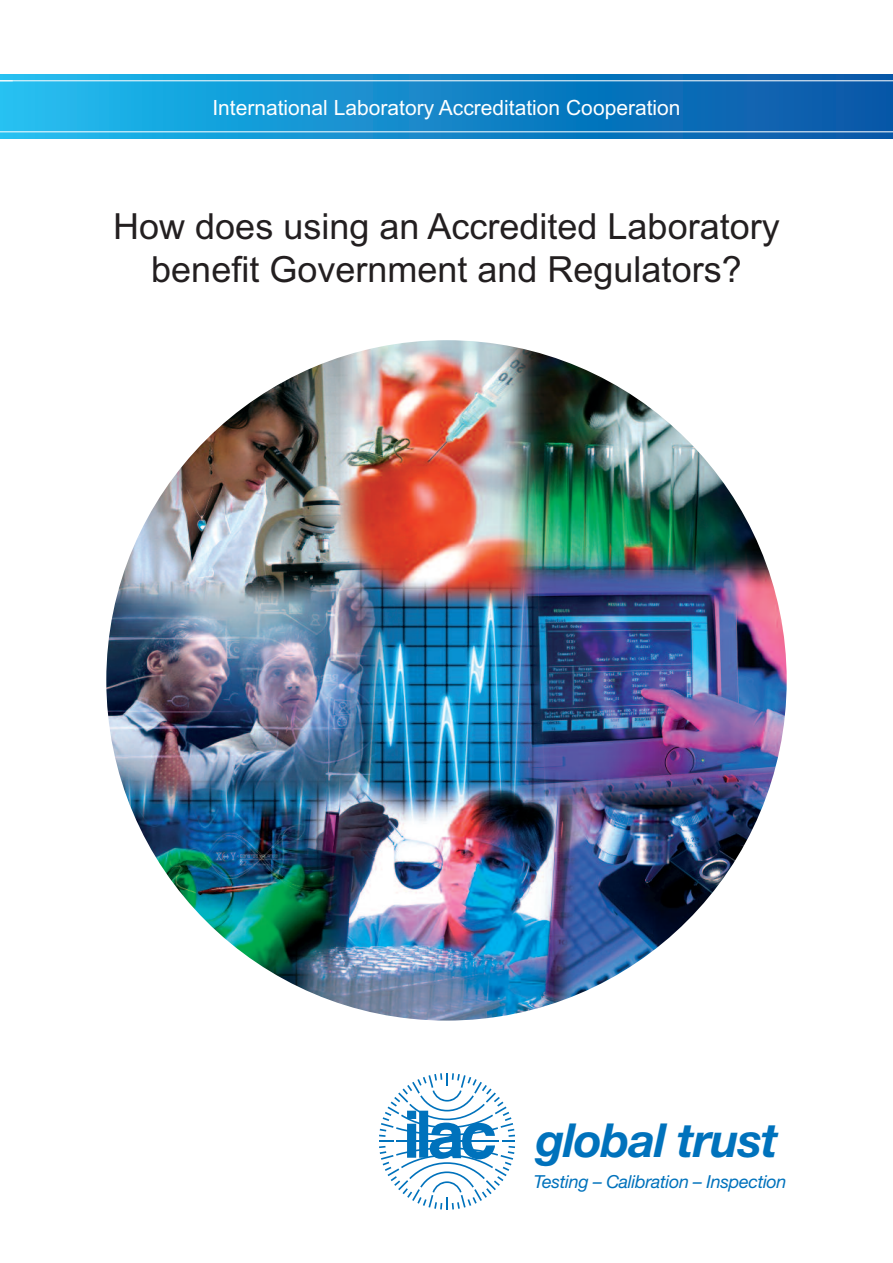
<style>
.page{position:relative;width:893px;height:1263px;background:#fff}
.page>*{position:absolute;margin:0;border:0;box-sizing:border-box;transform-origin:0 0}
.t1{font:italic 700 46.95px "Helvetica Neue";letter-spacing:-.025em;color:#0072bc}
.t2{font:36px/43.2px "Arial";color:#231f20;text-align:center}
.t3{font:21px "Arial";color:#fff}
.t4{font:italic 18px "Helvetica Neue";letter-spacing:-.02em;color:#0072bc}
</style>
<div class="page">
<img style="left:106px;top:340px;width:681px;height:680px;border-radius:50%">
<svg style="left:379px;top:1073px;width:136px;height:137px"></svg>
<svg style="left:0;top:74px;width:893px;height:64px;background:#1489ca"></svg>
<hr style="left:0;top:80px;width:893px;height:1px;background:#fff">
<hr style="left:0;top:131px;width:893px;height:1px;background:#fff">
<svg style="left:0;top:80px;width:13px;height:1px"></svg>
<p class="t3" style="left:212px;top:95px;width:470px">International Laboratory Accreditation Cooperation</p>
<p class="t2" style="left:113px;top:205px;width:668px">How does using an Accredited Laboratory benefit Government and Regulators?</p>
<h1 class="t1" style="left:536px;top:1124px;width:244px">global trust</h1>
<p class="t4" style="left:534px;top:1175px;width:254px">Testing – Calibration – Inspection</p>
</div>
